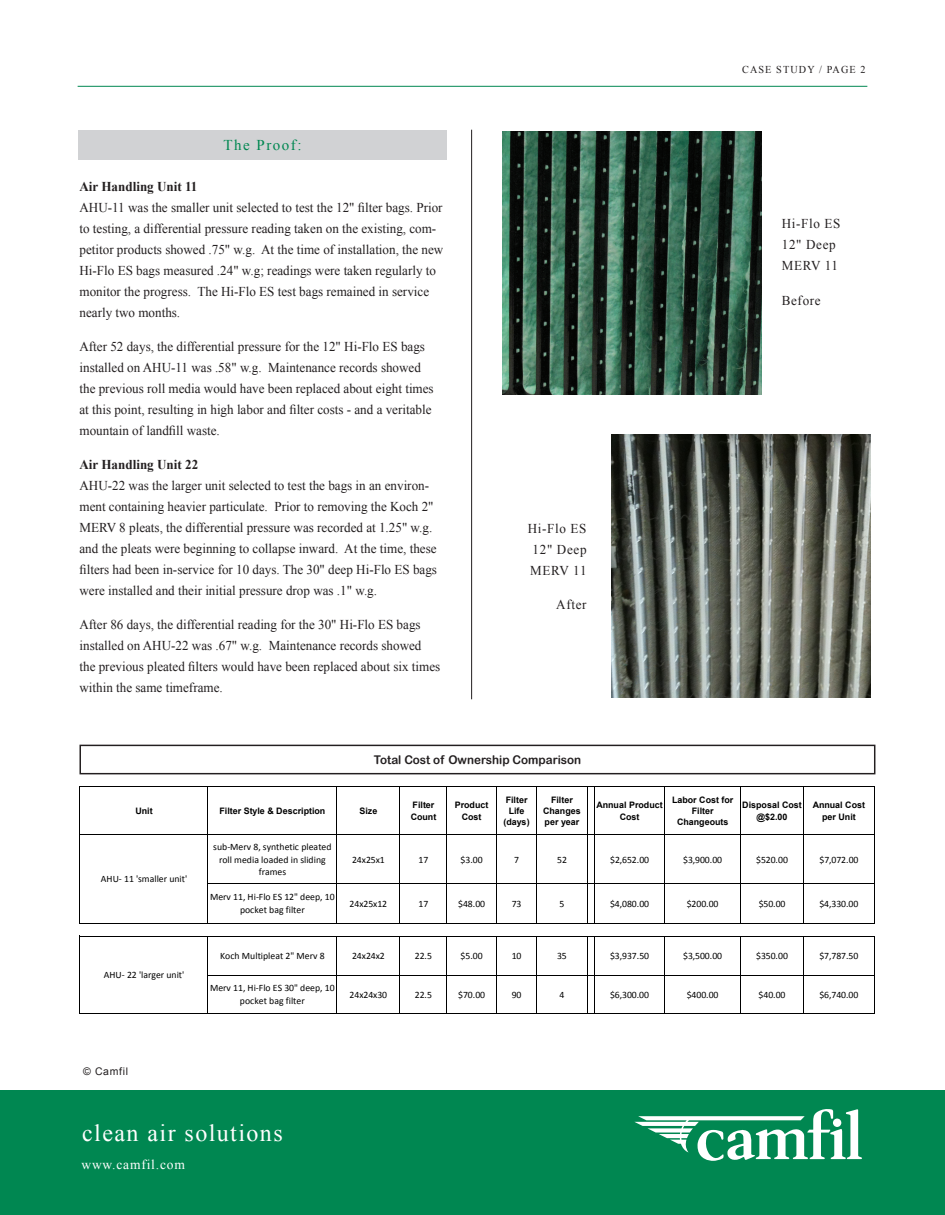
<style>
.page{position:relative;width:945px;height:1215px;background:#fff}
.page>*{position:absolute;margin:0;border:0;box-sizing:border-box;transform-origin:0 0}
.t1{font:24px "Times New Roman";letter-spacing:.06em;color:#fff}
.t2{font:15px "Times New Roman";letter-spacing:.1em;color:#008751}
.t3{font:13.5px/21px "Times New Roman";color:#231f20}
.t4{font:700 13.5px "Times New Roman";color:#231f20}
.t5{font:13.5px "Times New Roman";letter-spacing:.06em;color:#fff}
.t6{font:12px "Arial Rounded MT Bold";color:#231f20}
.t7{font:10.5px "Times New Roman";letter-spacing:.11em;color:#231f20}
.t8{font:10.5px "Arial";letter-spacing:.06em;color:#231f20}
.t9{font:9.75px/12.9px "Calibri";letter-spacing:-.005em;color:#000;text-align:center}
.t10{font:700 8.85px/11.4px "Arial";color:#000;text-align:center}
</style>
<div class="page">
<hr style="left:78px;top:86px;width:789px;height:1px;background:#008751">
<div style="left:0;top:1090px;width:945px;height:125px;background:#008751"></div>
<svg style="left:634px;top:1109px;width:228px;height:52px"></svg>
<div style="left:833px;top:1119px;width:8px;height:8px;background:#fff;border-radius:50%"></div>
<hr style="left:471px;top:130px;width:1px;height:569px;background:#231f20">
<div style="left:78px;top:130px;width:369px;height:30px;background:#d1d2d4"></div>
<div style="left:80px;top:745px;width:795px;height:29px;border:1px solid #231f20"></div>
<img style="left:611px;top:434px;width:259px;height:264px">
<hr style="left:80px;top:786px;width:1px;height:138px;background:#000">
<hr style="left:207px;top:787px;width:1px;height:137px;background:#000">
<hr style="left:336px;top:787px;width:1px;height:137px;background:#000">
<hr style="left:400px;top:787px;width:1px;height:137px;background:#000">
<hr style="left:446px;top:787px;width:1px;height:137px;background:#000">
<hr style="left:496px;top:787px;width:1px;height:137px;background:#000">
<hr style="left:536px;top:787px;width:1px;height:137px;background:#000">
<hr style="left:587px;top:787px;width:1px;height:137px;background:#000">
<hr style="left:594px;top:787px;width:1px;height:137px;background:#000">
<hr style="left:664px;top:787px;width:1px;height:137px;background:#000">
<hr style="left:740px;top:787px;width:1px;height:137px;background:#000">
<hr style="left:803px;top:787px;width:1px;height:137px;background:#000">
<hr style="left:874px;top:787px;width:1px;height:137px;background:#000">
<hr style="left:80px;top:936px;width:1px;height:78px;background:#000">
<hr style="left:207px;top:937px;width:1px;height:77px;background:#000">
<hr style="left:336px;top:937px;width:1px;height:77px;background:#000">
<hr style="left:400px;top:937px;width:1px;height:77px;background:#000">
<hr style="left:446px;top:937px;width:1px;height:77px;background:#000">
<hr style="left:496px;top:937px;width:1px;height:77px;background:#000">
<hr style="left:536px;top:937px;width:1px;height:77px;background:#000">
<hr style="left:587px;top:937px;width:1px;height:77px;background:#000">
<hr style="left:594px;top:937px;width:1px;height:77px;background:#000">
<hr style="left:664px;top:937px;width:1px;height:77px;background:#000">
<hr style="left:740px;top:937px;width:1px;height:77px;background:#000">
<hr style="left:803px;top:937px;width:1px;height:77px;background:#000">
<hr style="left:874px;top:937px;width:1px;height:77px;background:#000">
<hr style="left:80px;top:786px;width:795px;height:1px;background:#000">
<hr style="left:80px;top:834px;width:795px;height:1px;background:#000">
<hr style="left:208px;top:883px;width:667px;height:1px;background:#000">
<hr style="left:80px;top:923px;width:795px;height:1px;background:#000">
<hr style="left:80px;top:936px;width:795px;height:1px;background:#000">
<hr style="left:208px;top:975px;width:667px;height:1px;background:#000">
<hr style="left:80px;top:1013px;width:795px;height:1px;background:#000">
<img style="left:503px;top:131px;width:259px;height:264px">
<p class="t2" style="left:223px;top:135px;width:80px">The Proof:</p>
<p class="t4" style="left:80px;top:177px;width:120px">Air Handling Unit 11</p>
<p class="t3" style="left:80px;top:197px;width:365px">AHU-11 was the smaller unit selected to test the 12" filter bags. Prior to testing, a differential pressure reading taken on the existing, com&shy;petitor products showed .75" w.g. At the time of installation, the new Hi-Flo ES bags measured .24" w.g; readings were taken regularly to monitor the progress. The Hi-Flo ES test bags remained in service nearly two months.</p>
<p class="t3" style="left:80px;top:336px;width:356px">After 52 days, the differential pressure for the 12" Hi-Flo ES bags installed on AHU-11 was .58" w.g. Maintenance records showed the previous roll media would have been replaced about eight times at this point, resulting in high labor and filter costs - and a veritable mountain of landfill waste.</p>
<p class="t4" style="left:80px;top:455px;width:120px">Air Handling Unit 22</p>
<p class="t3" style="left:80px;top:475px;width:359px">AHU-22 was the larger unit selected to test the bags in an environ&shy;ment containing heavier particulate. Prior to removing the Koch 2" MERV 8 pleats, the differential pressure was recorded at 1.25" w.g. and the pleats were beginning to collapse inward. At the time, these filters had been in-service for 10 days. The 30" deep Hi-Flo ES bags were installed and their initial pressure drop was .1" w.g.</p>
<p class="t3" style="left:80px;top:613px;width:362px">After 86 days, the differential reading for the 30" Hi-Flo ES bags installed on AHU-22 was .67" w.g. Maintenance records showed the previous pleated filters would have been replaced about six times within the same timeframe.</p>
<p class="t3" style="left:528px;top:517px;width:60px">Hi-Flo ES</p>
<p class="t3" style="left:533px;top:538px;width:55px">12" Deep</p>
<p class="t3" style="left:530px;top:559px;width:58px">MERV 11</p>
<p class="t3" style="left:556px;top:594px;width:32px">After</p>
<p class="t6" style="left:374px;top:753px;width:209px">Total Cost of Ownership Comparison</p>
<p class="t7" style="left:742px;top:63px;width:125px">CASE STUDY / PAGE 2</p>
<p class="t3" style="left:782px;top:213px;width:60px">Hi-Flo ES</p>
<p class="t3" style="left:782px;top:234px;width:55px">12" Deep</p>
<p class="t3" style="left:782px;top:255px;width:58px">MERV 11</p>
<p class="t3" style="left:782px;top:290px;width:40px">Before</p>
<p class="t10" style="left:135px;top:806px;width:19px">Unit</p>
<p class="t10" style="left:219px;top:806px;width:107px">Filter Style &amp; Description</p>
<p class="t10" style="left:359px;top:806px;width:19px">Size</p>
<p class="t10" style="left:411px;top:800px;width:27px;text-align:left">Filter<br>Count</p>
<p class="t10" style="left:455px;top:800px;width:35px">Product<br>Cost</p>
<p class="t10" style="left:504px;top:794px;width:28px">Filter<br>Life (days)</p>
<p class="t10" style="left:543px;top:794px;width:39px">Filter<br>Changes per year</p>
<p class="t10" style="left:597px;top:800px;width:68px">Annual Product<br>Cost</p>
<p class="t10" style="left:672px;top:794px;width:63px">Labor Cost for<br>Filter<br>Changeouts</p>
<p class="t10" style="left:742px;top:800px;width:61px">Disposal Cost @$2.00</p>
<p class="t10" style="left:813px;top:800px;width:54px">Annual Cost per Unit</p>
<p class="t9" style="left:213px;top:840px;width:120px">sub-Merv 8, synthetic pleated roll media loaded in sliding frames</p>
<p class="t9" style="left:352px;top:853px;width:34px">24x25x1</p>
<p class="t9" style="left:419px;top:853px;width:11px">17</p>
<p class="t9" style="left:461px;top:853px;width:24px">$3.00</p>
<p class="t9" style="left:514px;top:853px;width:6px">7</p>
<p class="t9" style="left:557px;top:853px;width:11px">52</p>
<p class="t9" style="left:610px;top:853px;width:41px">$2,652.00</p>
<p class="t9" style="left:683px;top:853px;width:41px">$3,900.00</p>
<p class="t9" style="left:756px;top:853px;width:33px">$520.00</p>
<p class="t9" style="left:819px;top:853px;width:41px">$7,072.00</p>
<p class="t9" style="left:101px;top:872px;width:88px">AHU- 11 'smaller unit'</p>
<p class="t9" style="left:104px;top:968px;width:82px">AHU- 22 'larger unit'</p>
<p class="t8" style="left:83px;top:1065px;width:46px">© Camfil</p>
<p class="t9" style="left:210px;top:891px;width:126px">Merv 11, Hi-Flo ES 12" deep, 10 pocket bag filter</p>
<p class="t9" style="left:350px;top:897px;width:39px">24x25x12</p>
<p class="t9" style="left:419px;top:897px;width:11px">17</p>
<p class="t9" style="left:458px;top:897px;width:28px">$48.00</p>
<p class="t9" style="left:512px;top:897px;width:11px">73</p>
<p class="t9" style="left:559px;top:897px;width:6px">5</p>
<p class="t9" style="left:610px;top:897px;width:41px">$4,080.00</p>
<p class="t9" style="left:687px;top:897px;width:33px">$200.00</p>
<p class="t9" style="left:759px;top:897px;width:28px">$50.00</p>
<p class="t9" style="left:819px;top:897px;width:41px">$4,330.00</p>
<p class="t9" style="left:220px;top:950px;width:106px">Koch Multipleat 2" Merv 8</p>
<p class="t9" style="left:352px;top:950px;width:34px">24x24x2</p>
<p class="t9" style="left:415px;top:950px;width:19px">22.5</p>
<p class="t9" style="left:461px;top:950px;width:24px">$5.00</p>
<p class="t9" style="left:512px;top:950px;width:11px">10</p>
<p class="t9" style="left:557px;top:950px;width:11px">35</p>
<p class="t9" style="left:610px;top:950px;width:41px">$3,937.50</p>
<p class="t9" style="left:683px;top:950px;width:41px">$3,500.00</p>
<p class="t9" style="left:756px;top:950px;width:33px">$350.00</p>
<p class="t9" style="left:819px;top:950px;width:41px">$7,787.50</p>
<p class="t9" style="left:210px;top:982px;width:126px">Merv 11, Hi-Flo ES 30" deep, 10 pocket bag filter</p>
<p class="t9" style="left:350px;top:988px;width:39px">24x24x30</p>
<p class="t9" style="left:415px;top:988px;width:19px">22.5</p>
<p class="t9" style="left:458px;top:988px;width:28px">$70.00</p>
<p class="t9" style="left:512px;top:988px;width:11px">90</p>
<p class="t9" style="left:559px;top:988px;width:6px">4</p>
<p class="t9" style="left:610px;top:988px;width:41px">$6,300.00</p>
<p class="t9" style="left:687px;top:988px;width:33px">$400.00</p>
<p class="t9" style="left:759px;top:988px;width:28px">$40.00</p>
<p class="t9" style="left:819px;top:988px;width:41px">$6,740.00</p>
<p class="t1" style="left:82px;top:1117px;width:202px">clean air solutions</p>
<p class="t5" style="left:81px;top:1155px;width:105px">www.camfil.com</p>
</div>
